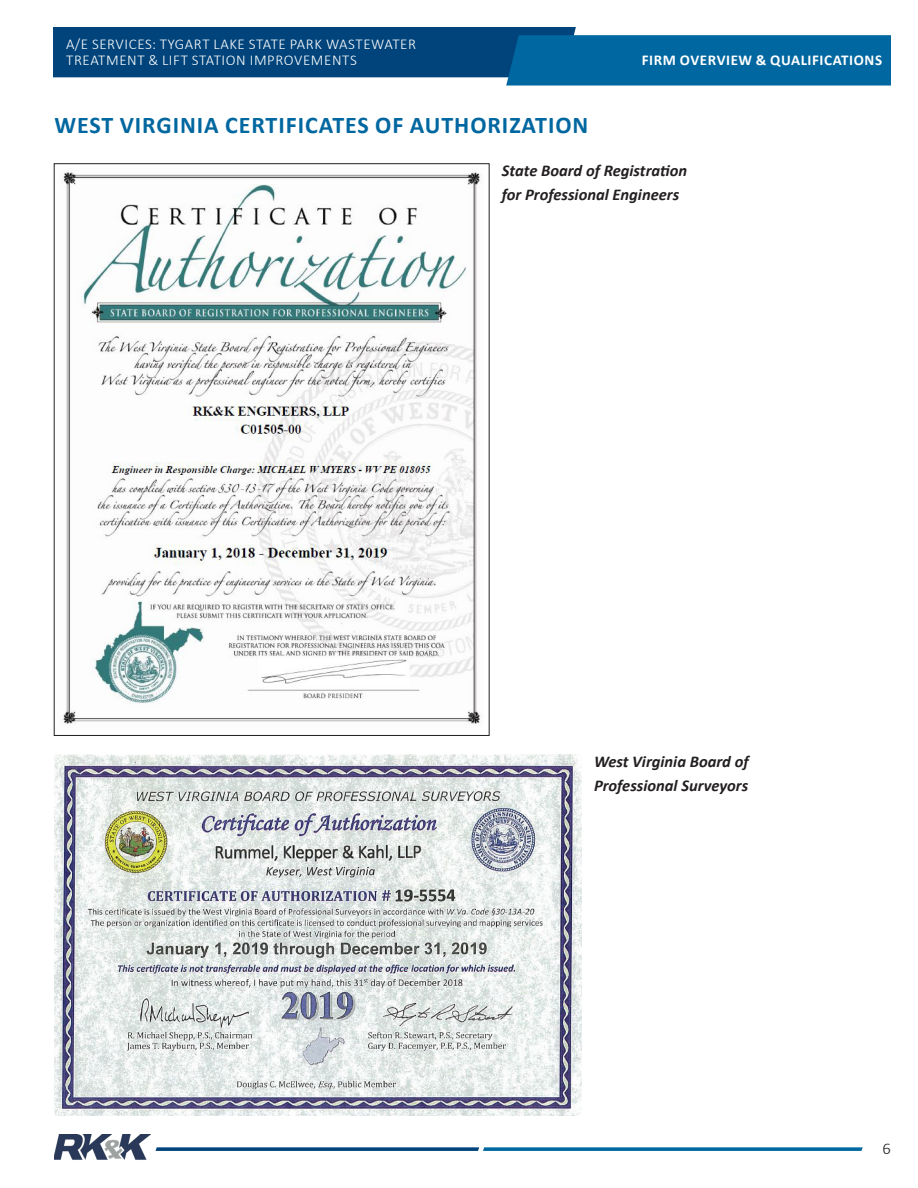
<style>
.page{position:relative;width:918px;height:1188px;background:#fff}
.page>*{position:absolute;margin:0;border:0;box-sizing:border-box;transform-origin:0 0}
.t1{font:700 24px "Calibri";letter-spacing:.04em;color:#0167a0}
.t2{font:italic 700 16.5px/24px "Calibri";color:#231f20}
.t3{font:300 16.5px "Calibri";color:#231f20}
.t4{font:300 15px/16.5px "Calibri";letter-spacing:.04em;color:#fff}
.t5{font:700 15px "Calibri";letter-spacing:.04em;color:#fff}
</style>
<div class="page">
<img style="left:54px;top:1135px;width:96px;height:25px">
<svg style="left:156px;top:1147px;width:707px;height:4px;background:#1d699b"></svg>
<svg style="left:53px;top:27px;width:838px;height:59px;background:#226a9b"></svg>
<img style="left:63px;top:172px;width:419px;height:552px">
<img style="left:54px;top:754px;width:527px;height:362px">
<p class="t4" style="left:66px;top:35px;width:351px">A/E SERVICES: TYGART LAKE STATE PARK WASTEWATER<br>TREATMENT &amp; LIFT STATION IMPROVEMENTS</p>
<p class="t5" style="left:642px;top:49px;width:242px">FIRM OVERVIEW &amp; QUALIFICATIONS</p>
<p class="t1" style="left:54px;top:108px;width:535px">WEST VIRGINIA CERTIFICATES OF AUTHORIZATION</p>
<p class="t2" style="left:502px;top:158px;width:187px">State Board of Registration for Professional Engineers</p>
<p class="t2" style="left:594px;top:749px;width:156px">West Virginia Board of<br>Professional Surveyors</p>
<p class="t3" style="left:883px;top:1138px;width:10px">6</p>
</div>
